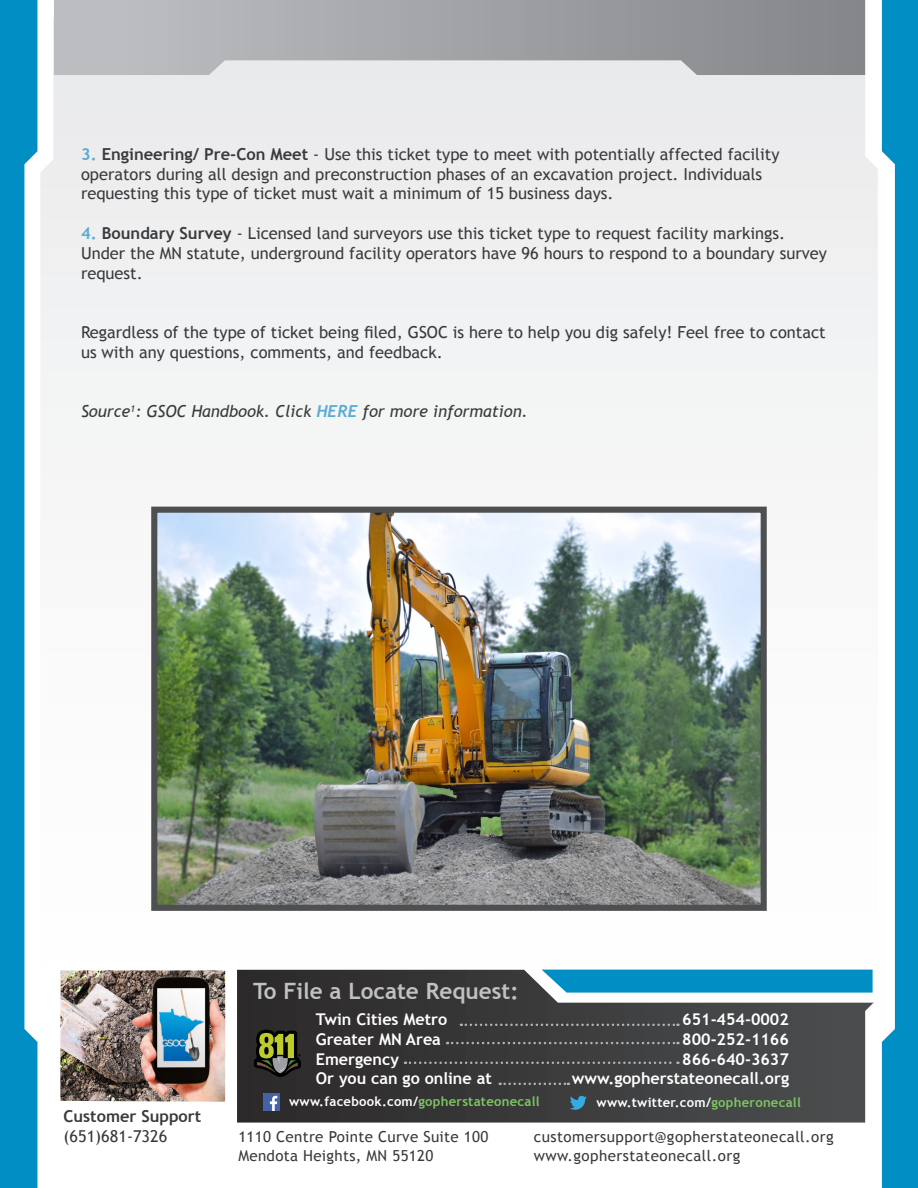
<style>
.page{position:relative;width:918px;height:1188px;background:#fff}
.page>*{position:absolute;margin:0;border:0;box-sizing:border-box;transform-origin:0 0}
.t1{font:700 22.5px "Trebuchet MS";color:#bfc1c3}
.This{font:16.5px/19.8px "Trebuchet MS";color:#383b3d}
.This-2{font:italic 16.5px "Trebuchet MS";color:#383b3d}
.t2{font:700 16.35px/19.6px "Trebuchet MS";color:#383b3d}
.t3{font:700 16.2px "Trebuchet MS";color:#fff}
.t4{font:15.15px "Trebuchet MS";letter-spacing:.03em;color:#383b3d}
.t5{font:700 13.05px "Trebuchet MS";letter-spacing:.02em;color:#7fc565}
.t6{font:700 13.05px "Trebuchet MS";letter-spacing:.02em;color:#fff}
.s1{font-weight:700;color:#5cacd0}
.s2{font-weight:700}
.s3{font-family:"Trebuchet";font-weight:700;color:#5cacd0}
.s4{font-weight:400}
.s5{color:#fff}
.s6{color:#7fc565}
</style>
<div class="page">
<div style="left:0;top:18px;width:918px;height:1170px;background:#f2f3f4"></div>
<svg style="left:243px;top:970px;width:607px;height:138px;background:#434243"></svg>
<svg style="left:254px;top:1030px;width:47px;height:47px;background:#4d5126"></svg>
<svg style="left:461px;top:1024px;width:217px;height:2px"></svg>
<svg style="left:447px;top:1042px;width:231px;height:2px"></svg>
<svg style="left:570px;top:1096px;width:17px;height:12px"></svg>
<img style="left:82px;top:953px;width:161px;height:155px">
<svg style="left:82px;top:1108px;width:768px;height:71px;fill:#fff"></svg>
<svg style="left:542px;top:970px;width:308px;height:23px;background:#0e93c6"></svg>
<svg style="left:405px;top:1062px;width:273px;height:2px"></svg>
<img style="left:263px;top:1094px;width:16px;height:16px">
<svg style="left:500px;top:1083px;width:69px;height:2px"></svg>
<svg style="left:82px;top:0;width:768px;height:75px;background:#a9abae"></svg>
<svg style="left:850px;top:0;width:32px;height:1188px"></svg>
<svg style="left:882px;top:0;width:36px;height:1188px"></svg>
<svg style="left:37px;top:0;width:45px;height:1188px"></svg>
<div style="left:29px;top:966px;width:24px;height:92px;background:#fff"></div>
<svg style="left:0;top:0;width:37px;height:1188px;fill:#008ec4"></svg>
<img style="left:158px;top:514px;width:602px;height:390px">
<div style="left:151px;top:507px;width:616px;height:404px;border:6px solid #4d4f51"></div>
<p class="This" style="left:81px;top:144px;width:700px"><span class="s1">3.</span> <span class="s2">Engineering/ Pre-Con Meet</span> - Use this ticket type to meet with potentially affected facility operators during all design and preconstruction phases of an excavation project. Individuals requesting this type of ticket must wait a minimum of 15 business days.</p>
<p class="This" style="left:81px;top:223px;width:748px"><span class="s1">4.</span> <span class="s2">Boundary Survey</span> - Licensed land surveyors use this ticket type to request facility markings.<br>Under the MN statute, underground facility operators have 96 hours to respond to a boundary survey request.</p>
<p class="This" style="left:81px;top:322px;width:746px">Regardless of the type of ticket being filed, GSOC is here to help you dig safely! Feel free to contact us with any questions, comments, and feedback.</p>
<p class="This-2" style="left:81px;top:402px;width:448px">Source<sup>1</sup>: GSOC Handbook. Click <span class="s3">HERE</span> for more information.</p>
<p class="t2" style="left:64px;top:1107px;width:139px">Customer Support <span class="s4">(651)681-7326</span></p>
<p class="t1" style="left:253px;top:977px;width:267px">To File a Locate Request:</p>
<p class="t3" style="left:316px;top:1009px;width:133px">Twin Cities Metro</p>
<p class="t3" style="left:316px;top:1029px;width:127px">Greater MN Area</p>
<p class="t3" style="left:316px;top:1049px;width:85px">Emergency</p>
<p class="t3" style="left:316px;top:1068px;width:177px">Or you can go online at</p>
<p class="t3" style="left:572px;top:1068px;width:219px">www.gopherstateonecall.org</p>
<p class="t3" style="left:682px;top:1009px;width:108px">651-454-0002</p>
<p class="t3" style="left:682px;top:1029px;width:108px">800-252-1166</p>
<p class="t3" style="left:682px;top:1049px;width:108px">866-640-3637</p>
<p class="t5" style="left:289px;top:1094px;width:252px"><span class="s5">www.facebook.com/</span>gopherstateonecall</p>
<p class="t6" style="left:597px;top:1094px;width:206px">www.twitter.com/<span class="s6">gopheronecall</span></p>
<p class="t4" style="left:238px;top:1128px;width:252px">1110 Centre Pointe Curve Suite 100</p>
<p class="t4" style="left:238px;top:1146px;width:197px">Mendota Heights, MN 55120</p>
<p class="t4" style="left:534px;top:1128px;width:301px">customersupport@gopherstateonecall.org</p>
<p class="t4" style="left:534px;top:1146px;width:208px">www.gopherstateonecall.org</p>
</div>
